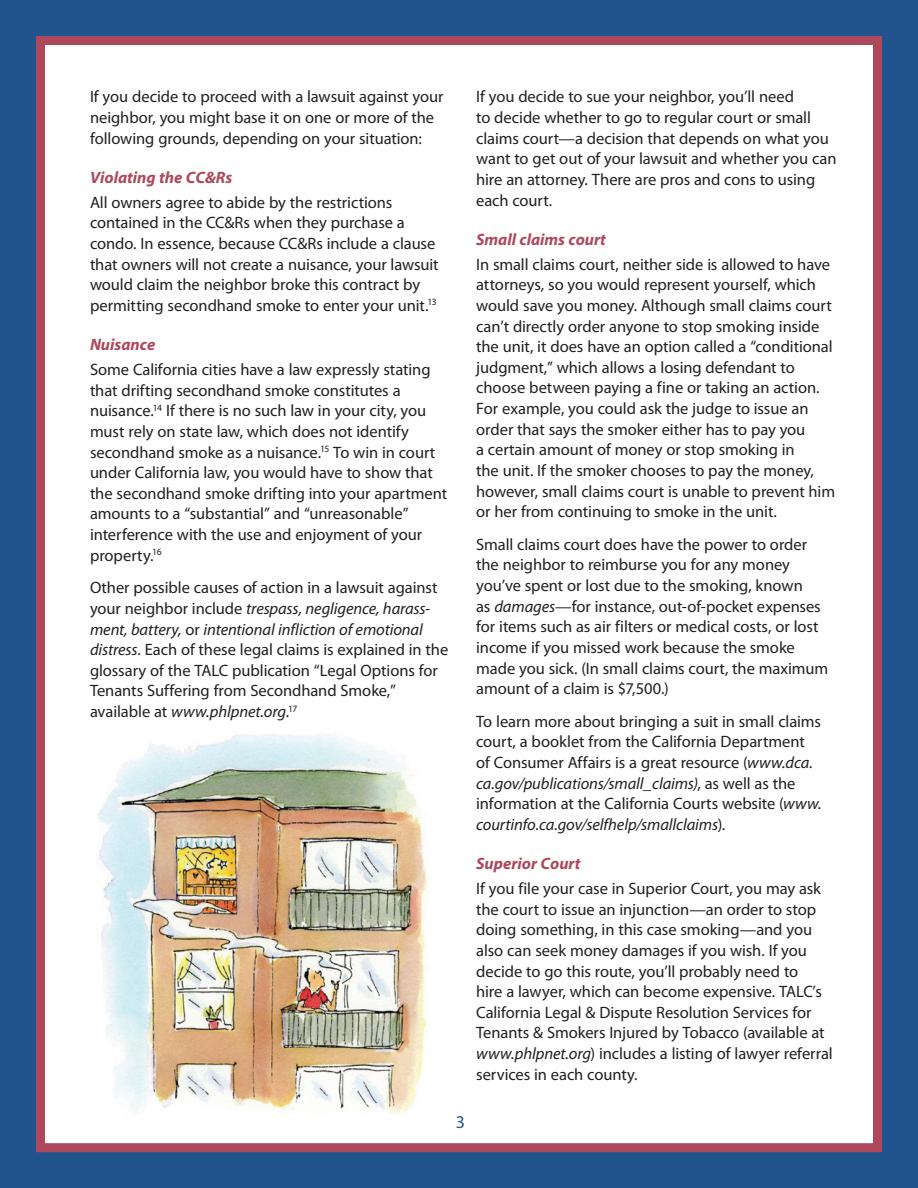
<style>
.page{position:relative;width:918px;height:1188px;background:#21548c}
.page>*{position:absolute;margin:0;border:0;box-sizing:border-box;transform-origin:0 0}
.t1{font:18px "Myriad Pro";color:#21548c}
.TEXT{font:16.5px/20.7px "Myriad Pro";letter-spacing:-.005em;color:#231f20}
.subhead_smaller{font:italic 700 16.5px "Myriad Pro";color:#ad485d}
.s1{font-style:italic}
</style>
<div class="page">
<div style="left:36px;top:36px;width:846px;height:1116px;background:#fff;border:9px solid #ad485d"></div>
<img style="left:98px;top:733px;width:329px;height:381px">
<p class="TEXT" style="left:90px;top:86px;width:355px">If you decide to proceed with a lawsuit against your neighbor, you might base it on one or more of the following grounds, depending on your situation:</p>
<p class="subhead_smaller" style="left:90px;top:166px;width:144px">Violating the CC&amp;Rs</p>
<p class="TEXT" style="left:90px;top:192px;width:350px">All owners agree to abide by the restrictions contained in the CC&amp;Rs when they purchase a condo. In essence, because CC&amp;Rs include a clause that owners will not create a nuisance, your lawsuit would claim the neighbor broke this contract by permitting secondhand smoke to enter your unit.<sup>13</sup></p>
<p class="subhead_smaller" style="left:90px;top:334px;width:67px">Nuisance</p>
<p class="TEXT" style="left:90px;top:359px;width:359px">Some California cities have a law expressly stating that drifting secondhand smoke constitutes a nuisance.<sup>14</sup> If there is no such law in your city, you must rely on state law, which does not identify secondhand smoke as a nuisance.<sup>15</sup> To win in court under California law, you would have to show that the secondhand smoke drifting into your apartment amounts to a “substantial” and “unreasonable” interference with the use and enjoyment of your property.<sup>16</sup></p>
<p class="TEXT" style="left:90px;top:577px;width:360px">Other possible causes of action in a lawsuit against your neighbor include <span class="s1">trespass, negligence, harass&shy;ment, battery,</span> or <span class="s1">intentional infliction of emotional distress</span>. Each of these legal claims is explained in the glossary of the TALC publication “Legal Options for Tenants Suffering from Secondhand Smoke,” available at <span class="s1">www.phlpnet.org</span>.<sup>17</sup></p>
<p class="TEXT" style="left:476px;top:86px;width:362px">If you decide to sue your neighbor, you’ll need<br>to decide whether to go to regular court or small claims court—a decision that depends on what you want to get out of your lawsuit and whether you can hire an attorney. There are pros and cons to using each court.</p>
<p class="subhead_smaller" style="left:476px;top:228px;width:131px">Small claims court</p>
<p class="TEXT" style="left:476px;top:253px;width:360px">In small claims court, neither side is allowed to have attorneys, so you would represent yourself, which would save you money. Although small claims court can’t directly order anyone to stop smoking inside the unit, it does have an option called a “conditional judgment,” which allows a losing defendant to choose between paying a fine or taking an action.<br>For example, you could ask the judge to issue an order that says the smoker either has to pay you<br>a certain amount of money or stop smoking in<br>the unit. If the smoker chooses to pay the money, however, small claims court is unable to prevent him or her from continuing to smoke in the unit.</p>
<p class="TEXT" style="left:476px;top:534px;width:354px">Small claims court does have the power to order the neighbor to reimburse you for any money you’ve spent or lost due to the smoking, known<br>as <span class="s1">damages</span>—for instance, out-of-pocket expenses for items such as air filters or medical costs, or lost income if you missed work because the smoke made you sick. (In small claims court, the maximum amount of a claim is $7,500.)</p>
<p class="TEXT" style="left:476px;top:711px;width:347px">To learn more about bringing a suit in small claims court, a booklet from the California Department of Consumer Affairs is a great resource (<span class="s1">www.dca. ca.gov/publications/small_claims)</span>, as well as the information at the California Courts website (<span class="s1">www. courtinfo.ca.gov/selfhelp/smallclaims</span>).</p>
<p class="subhead_smaller" style="left:476px;top:853px;width:106px">Superior Court</p>
<p class="TEXT" style="left:476px;top:878px;width:358px">If you file your case in Superior Court, you may ask the court to issue an injunction—an order to stop doing something, in this case smoking—and you also can seek money damages if you wish. If you decide to go this route, you’ll probably need to<br>hire a lawyer, which can become expensive. TALC’s California Legal &amp; Dispute Resolution Services for Tenants &amp; Smokers Injured by Tobacco (available at <span class="s1">www.phlpnet.org</span>) includes a listing of lawyer referral services in each county.</p>
<p class="t1" style="left:456px;top:1111px;width:11px">3</p>
</div>
